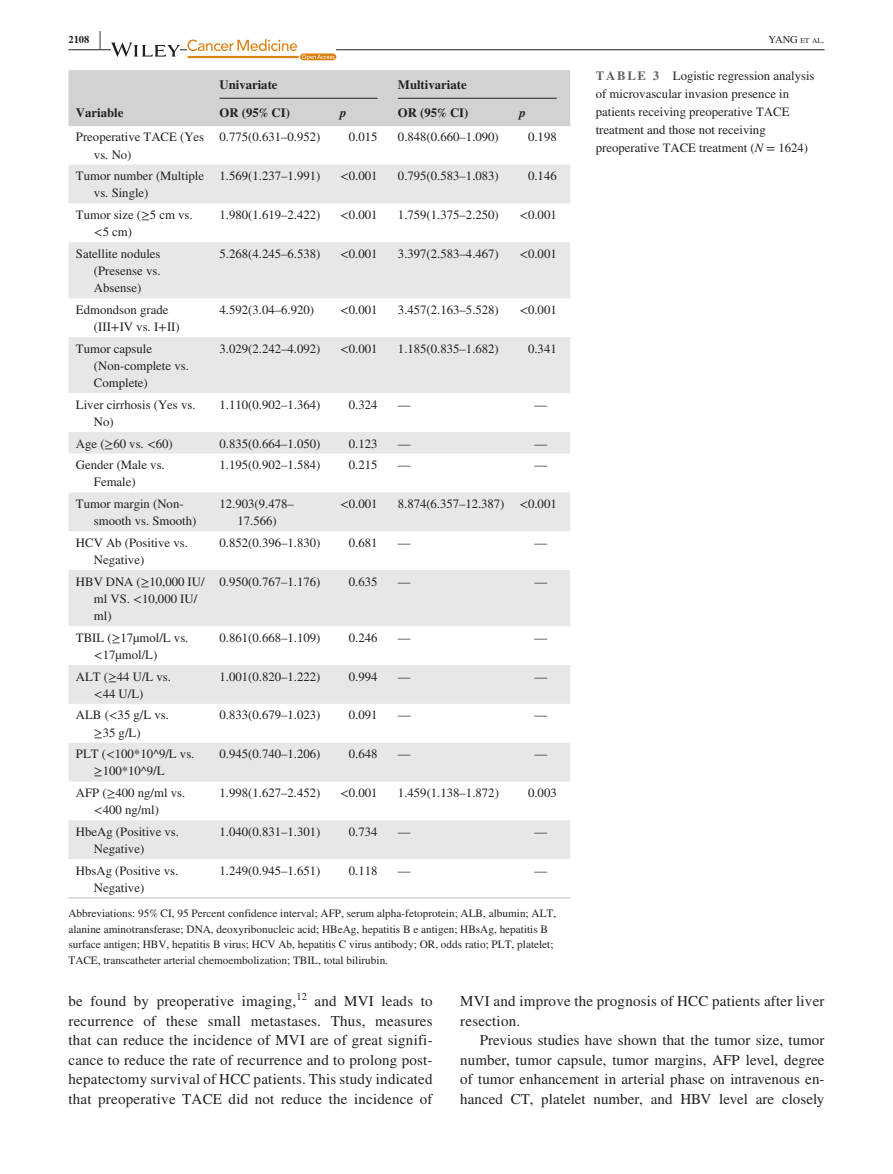
<style>
.page{position:relative;width:893px;height:1174px;background:#fff}
.page>*{position:absolute;margin:0;border:0;box-sizing:border-box;transform-origin:0 0}
.t1{font:700 25.95px "STIX";color:#231f20;scale:.36 1}
.t2{font:15px/19.5px "STIX";letter-spacing:.015em;color:#231f20;text-align:justify}
.t3{font:12.75px/17.2px "STIX";color:#231f20}
.t4{font:700 12.75px "STIX";color:#231f20}
.t5{font:italic 700 12.75px "STIX";color:#231f20}
.t6{font:11.25px/15.8px "STIX";color:#231f20}
.t7{font:10.5px "STIX";color:#231f20}
.t8{font:700 10.5px "STIX";color:#231f20}
.t9{font:10.5px "STIX";color:#231f20}
.s1{font-size:7.35px}
.s2{font-weight:700;color:#636366}
.s3{font-style:italic}
</style>
<div class="page">
<hr style="left:68px;top:49px;width:756px;height:1px;background:#231f20">
<svg style="left:111px;top:43px;width:69px;height:14px"></svg>
<svg style="left:187px;top:39px;width:149px;height:21px"></svg>
<div style="left:68px;top:70px;width:502px;height:56px;background:#d1d2d4"></div>
<svg style="left:68px;top:165px;width:502px;height:694px;fill:#e6e7e9"></svg>
<hr style="left:68px;top:897px;width:144px;height:1px;background:#d1d2d4">
<hr style="left:212px;top:897px;width:121px;height:1px;background:#d1d2d4">
<hr style="left:333px;top:897px;width:57px;height:1px;background:#d1d2d4">
<hr style="left:390px;top:897px;width:122px;height:1px;background:#d1d2d4">
<hr style="left:512px;top:897px;width:58px;height:1px;background:#d1d2d4">
<hr style="left:220px;top:98px;width:158px;height:1px;background:#231f20">
<hr style="left:398px;top:98px;width:159px;height:1px;background:#231f20">
<p class="t8" style="left:68px;top:33px;width:22px">2108</p>
<h1 class="t1" style="left:99px;top:25px;width:7px">|</h1>
<p class="t7" style="left:768px;top:32px;width:58px">YANG <span class="s1">et al</span>.</p>
<p class="t4" style="left:76px;top:105px;width:49px">Variable</p>
<p class="t4" style="left:220px;top:77px;width:60px">Univariate</p>
<p class="t4" style="left:398px;top:77px;width:70px">Multivariate</p>
<p class="t4" style="left:220px;top:105px;width:72px">OR (95% CI)</p>
<p class="t5" style="left:340px;top:104px;width:8px">p</p>
<p class="t4" style="left:398px;top:105px;width:72px">OR (95% CI)</p>
<p class="t5" style="left:519px;top:104px;width:8px">p</p>
<p class="t3" style="left:94px;top:129px;width:112px;text-indent:-18px">Preoperative TACE (Yes vs. No)</p>
<p class="t3" style="left:220px;top:129px;width:102px">0.775(0.631–0.952)</p>
<p class="t3" style="left:349px;top:129px;width:30px">0.015</p>
<p class="t3" style="left:398px;top:129px;width:102px">0.848(0.660–1.090)</p>
<p class="t3" style="left:528px;top:129px;width:30px">0.198</p>
<p class="t3" style="left:94px;top:168px;width:112px;text-indent:-18px">Tumor number (Multiple vs. Single)</p>
<p class="t3" style="left:220px;top:168px;width:102px">1.569(1.237–1.991)</p>
<p class="t3" style="left:340px;top:168px;width:39px">&lt;0.001</p>
<p class="t3" style="left:398px;top:168px;width:102px">0.795(0.583–1.083)</p>
<p class="t3" style="left:528px;top:168px;width:30px">0.146</p>
<p class="t3" style="left:94px;top:207px;width:100px;text-indent:-18px">Tumor size (≥5 cm vs. &lt;5 cm)</p>
<p class="t3" style="left:220px;top:207px;width:102px">1.980(1.619–2.422)</p>
<p class="t3" style="left:340px;top:207px;width:39px">&lt;0.001</p>
<p class="t3" style="left:398px;top:207px;width:102px">1.759(1.375–2.250)</p>
<p class="t3" style="left:519px;top:207px;width:39px">&lt;0.001</p>
<p class="t3" style="left:94px;top:246px;width:68px;text-align:justify;text-indent:-18px">Satellite nodules (Presense vs.<br>Absense)</p>
<p class="t3" style="left:220px;top:246px;width:102px">5.268(4.245–6.538)</p>
<p class="t3" style="left:340px;top:246px;width:39px">&lt;0.001</p>
<p class="t3" style="left:398px;top:246px;width:102px">3.397(2.583–4.467)</p>
<p class="t3" style="left:519px;top:246px;width:39px">&lt;0.001</p>
<p class="t3" style="left:94px;top:302px;width:87px;text-indent:-18px">Edmondson grade (III+IV vs. I+II)</p>
<p class="t3" style="left:220px;top:302px;width:96px">4.592(3.04–6.920)</p>
<p class="t3" style="left:340px;top:302px;width:39px">&lt;0.001</p>
<p class="t3" style="left:398px;top:302px;width:102px">3.457(2.163–5.528)</p>
<p class="t3" style="left:519px;top:302px;width:39px">&lt;0.001</p>
<p class="t3" style="left:94px;top:341px;width:96px;text-indent:-18px">Tumor capsule (Non-complete vs.<br>Complete)</p>
<p class="t3" style="left:220px;top:341px;width:102px">3.029(2.242–4.092)</p>
<p class="t3" style="left:340px;top:341px;width:39px">&lt;0.001</p>
<p class="t3" style="left:398px;top:341px;width:102px">1.185(0.835–1.682)</p>
<p class="t3" style="left:528px;top:341px;width:30px">0.341</p>
<p class="t3" style="left:94px;top:397px;width:103px;text-indent:-18px">Liver cirrhosis (Yes vs.<br>No)</p>
<p class="t3" style="left:220px;top:397px;width:102px">1.110(0.902–1.364)</p>
<p class="t3" style="left:349px;top:397px;width:30px">0.324</p>
<p class="t3" style="left:398px;top:397px;width:14px">—</p>
<p class="t3" style="left:534px;top:397px;width:14px">—</p>
<p class="t3" style="left:76px;top:435px;width:98px">Age (≥60 vs. &lt;60)</p>
<p class="t3" style="left:220px;top:435px;width:102px">0.835(0.664–1.050)</p>
<p class="t3" style="left:349px;top:435px;width:30px">0.123</p>
<p class="t3" style="left:398px;top:435px;width:14px">—</p>
<p class="t3" style="left:534px;top:435px;width:14px">—</p>
<p class="t3" style="left:94px;top:457px;width:72px;text-indent:-18px">Gender (Male vs.<br>Female)</p>
<p class="t3" style="left:220px;top:457px;width:102px">1.195(0.902–1.584)</p>
<p class="t3" style="left:349px;top:457px;width:30px">0.215</p>
<p class="t3" style="left:398px;top:457px;width:14px">—</p>
<p class="t3" style="left:534px;top:457px;width:14px">—</p>
<p class="t3" style="left:94px;top:496px;width:104px;text-indent:-18px">Tumor margin (Non&shy;smooth vs. Smooth)</p>
<p class="t3" style="left:220px;top:496px;width:76px;text-align:center">12.903(9.478–<br>17.566)</p>
<p class="t3" style="left:340px;top:496px;width:39px">&lt;0.001</p>
<p class="t3" style="left:398px;top:496px;width:160px">8.874(6.357–12.387) &lt;0.001</p>
<p class="t3" style="left:94px;top:535px;width:95px;text-indent:-18px">HCV Ab (Positive vs.<br>Negative)</p>
<p class="t3" style="left:220px;top:535px;width:102px">0.852(0.396–1.830)</p>
<p class="t3" style="left:349px;top:535px;width:30px">0.681</p>
<p class="t3" style="left:398px;top:535px;width:14px">—</p>
<p class="t3" style="left:534px;top:535px;width:14px">—</p>
<p class="t3" style="left:94px;top:573px;width:112px;text-indent:-18px">HBV DNA (≥10,000 IU/ ml VS. &lt;10,000 IU/ ml)</p>
<p class="t3" style="left:220px;top:573px;width:102px">0.950(0.767–1.176)</p>
<p class="t3" style="left:349px;top:573px;width:30px">0.635</p>
<p class="t3" style="left:398px;top:573px;width:14px">—</p>
<p class="t3" style="left:534px;top:573px;width:14px">—</p>
<p class="t3" style="left:94px;top:629px;width:96px;text-indent:-18px">TBIL (≥17µmol/L vs. &lt;17µmol/L)</p>
<p class="t3" style="left:220px;top:629px;width:102px">0.861(0.668–1.109)</p>
<p class="t3" style="left:349px;top:629px;width:30px">0.246</p>
<p class="t3" style="left:398px;top:629px;width:14px">—</p>
<p class="t3" style="left:534px;top:629px;width:14px">—</p>
<p class="t3" style="left:94px;top:668px;width:79px;text-indent:-18px">ALT (≥44 U/L vs. &lt;44 U/L)</p>
<p class="t3" style="left:220px;top:668px;width:102px">1.001(0.820–1.222)</p>
<p class="t3" style="left:349px;top:668px;width:30px">0.994</p>
<p class="t3" style="left:398px;top:668px;width:14px">—</p>
<p class="t3" style="left:534px;top:668px;width:14px">—</p>
<p class="t3" style="left:94px;top:707px;width:77px;text-indent:-18px">ALB (&lt;35 g/L vs. ≥35 g/L)</p>
<p class="t3" style="left:220px;top:707px;width:102px">0.833(0.679–1.023)</p>
<p class="t3" style="left:349px;top:707px;width:30px">0.091</p>
<p class="t3" style="left:398px;top:707px;width:14px">—</p>
<p class="t3" style="left:534px;top:707px;width:14px">—</p>
<p class="t3" style="left:94px;top:746px;width:102px;text-indent:-18px">PLT (&lt;100*10^9/L vs. ≥100*10^9/L</p>
<p class="t3" style="left:220px;top:746px;width:102px">0.945(0.740–1.206)</p>
<p class="t3" style="left:349px;top:746px;width:30px">0.648</p>
<p class="t3" style="left:398px;top:746px;width:14px">—</p>
<p class="t3" style="left:534px;top:746px;width:14px">—</p>
<p class="t3" style="left:94px;top:785px;width:93px;text-indent:-18px">AFP (≥400 ng/ml vs. &lt;400 ng/ml)</p>
<p class="t3" style="left:220px;top:785px;width:102px">1.998(1.627–2.452)</p>
<p class="t3" style="left:340px;top:785px;width:39px">&lt;0.001</p>
<p class="t3" style="left:398px;top:785px;width:102px">1.459(1.138–1.872)</p>
<p class="t3" style="left:528px;top:785px;width:30px">0.003</p>
<p class="t3" style="left:94px;top:824px;width:87px;text-indent:-18px">HbeAg (Positive vs.<br>Negative)</p>
<p class="t3" style="left:220px;top:824px;width:102px">1.040(0.831–1.301)</p>
<p class="t3" style="left:349px;top:824px;width:30px">0.734</p>
<p class="t3" style="left:398px;top:824px;width:14px">—</p>
<p class="t3" style="left:534px;top:824px;width:14px">—</p>
<p class="t3" style="left:94px;top:862px;width:86px;text-indent:-18px">HbsAg (Positive vs.<br>Negative)</p>
<p class="t3" style="left:220px;top:862px;width:102px">1.249(0.945–1.651)</p>
<p class="t3" style="left:349px;top:862px;width:30px">0.118</p>
<p class="t3" style="left:398px;top:862px;width:14px">—</p>
<p class="t3" style="left:534px;top:862px;width:14px">—</p>
<p class="t6" style="left:68px;top:905px;width:489px">Abbreviations: 95% CI, 95 Percent confidence interval; AFP, serum alpha-fetoprotein; ALB, albumin; ALT, alanine aminotransferase; DNA, deoxyribonucleic acid; HBeAg, hepatitis B e antigen; HBsAg, hepatitis B surface antigen; HBV, hepatitis B virus; HCV Ab, hepatitis C virus antibody; OR, odds ratio; PLT, platelet; TACE, transcatheter arterial chemoembolization; TBIL, total bilirubin.</p>
<p class="t3" style="left:596px;top:67px;width:220px;line-height:18px"><span class="s2">TABLE 3</span> Logistic regression analysis of microvascular invasion presence in patients receiving preoperative TACE treatment and those not receiving preoperative TACE treatment (<span class="s3">N</span> = 1624)</p>
<p class="t9" style="left:296px;top:989px;width:12px">12</p>
<p class="t2" style="left:68px;top:992px;width:366px;text-indent:246px">and MVI leads to recurrence of these small metastases. Thus, measures that can reduce the incidence of MVI are of great signifi&shy;cance to reduce the rate of recurrence and to prolong post&shy;hepatectomy survival of HCC patients. This study indicated that preoperative TACE did not reduce the incidence of</p>
<p class="t2" style="left:460px;top:992px;width:366px">MVI and improve the prognosis of HCC patients after liver resection.</p>
<p class="t2" style="left:68px;top:992px;width:229px">be found by preoperative imaging,</p>
<p class="t2" style="left:460px;top:1031px;width:366px;text-indent:20px">Previous studies have shown that the tumor size, tumor number, tumor capsule, tumor margins, AFP level, degree of tumor enhancement in arterial phase on intravenous en&shy;hanced CT, platelet number, and HBV level are closely</p>
</div>
